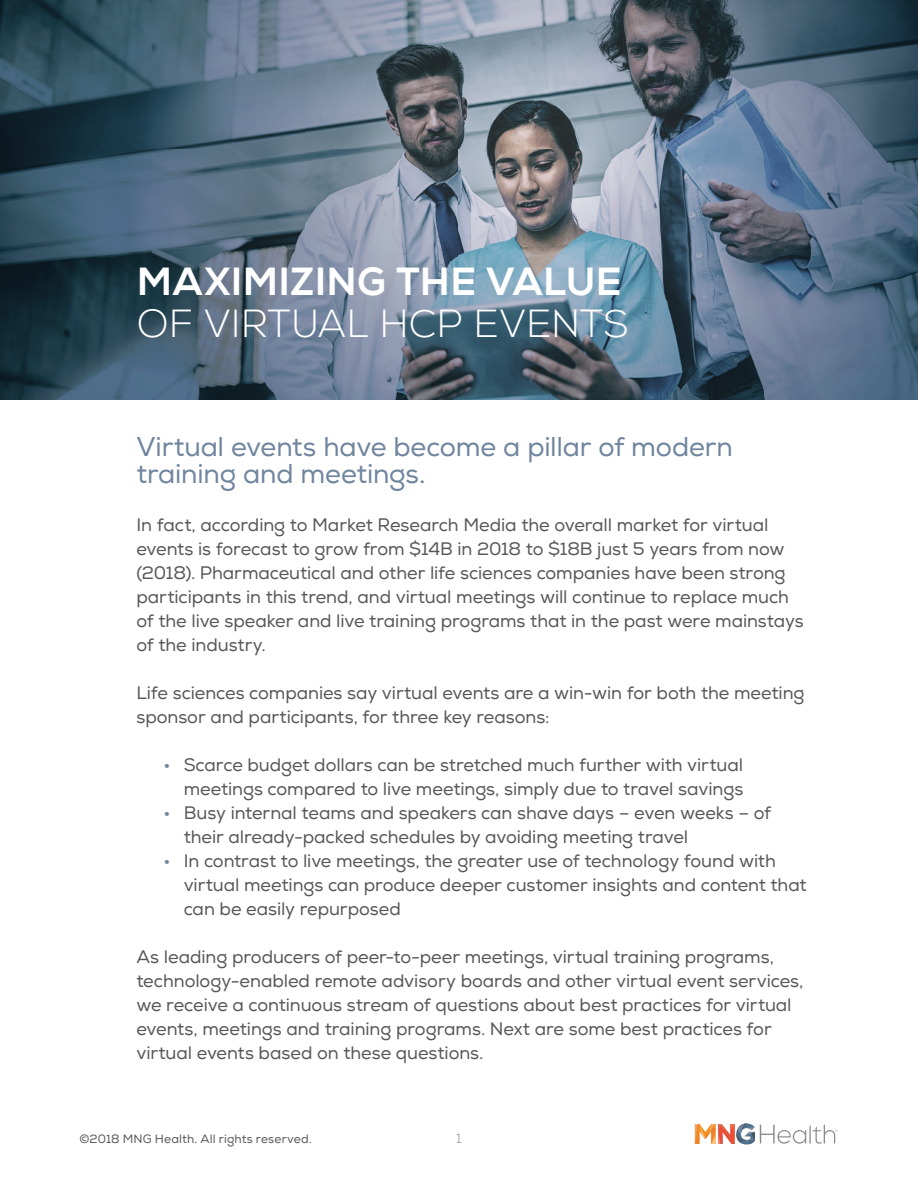
<style>
.page{position:relative;width:918px;height:1188px;background:#fff}
.page>*{position:absolute;margin:0;border:0;box-sizing:border-box;transform-origin:0 0}
.t1{font:39px "Nexa X Bold";letter-spacing:.005em;color:#fff}
.t2{font:300 39px "Nexa";color:#fff}
.t3{font:27px/27px "Nexa";letter-spacing:-.005em;color:#70859e}
.t4{font:18px/24px "Nexa";letter-spacing:-.005em;color:#57585a}
.t5{font:13.5px "Nexa";color:#9d9fa2}
.t6{font:12px "Nexa";letter-spacing:.015em;color:#57585a}
.s1{color:#70859e}
</style>
<div class="page">
<svg style="left:695px;top:1123px;width:143px;height:22px"></svg>
<img style="left:0;top:0;width:918px;height:400px">
<h1 class="t1" style="left:137px;top:258px;width:486px">MAXIMIZING THE VALUE</h1>
<h1 class="t2" style="left:137px;top:301px;width:494px">OF VIRTUAL HCP EVENTS</h1>
<h2 class="t3" style="left:136px;top:434px;width:598px">Virtual events have become a pillar of modern training and meetings.</h2>
<p class="t4" style="left:136px;top:514px;width:669px">In fact, according to Market Research Media the overall market for virtual events is forecast to grow from $14B in 2018 to $18B just 5 years from now (2018). Pharmaceutical and other life sciences companies have been strong participants in this trend, and virtual meetings will continue to replace much of the live speaker and live training programs that in the past were mainstays of the industry.</p>
<p class="t4" style="left:136px;top:682px;width:670px">Life sciences companies say virtual events are a win-win for both the meeting sponsor and participants, for three key reasons:</p>
<p class="t4" style="left:163px;top:754px;width:581px;text-align:right"><span class="s1">•</span> Scarce budget dollars can be stretched much further with virtual meetings compared to live meetings, simply due to travel savings</p>
<p class="t4" style="left:184px;top:802px;width:589px;text-indent:-20px"><span class="s1">•</span> Busy internal teams and speakers can shave days – even weeks – of their already-packed schedules by avoiding meeting travel</p>
<p class="t4" style="left:184px;top:850px;width:625px;text-indent:-20px"><span class="s1">•</span> In contrast to live meetings, the greater use of technology found with virtual meetings can produce deeper customer insights and content that can be easily repurposed</p>
<p class="t4" style="left:136px;top:946px;width:669px">As leading producers of peer-to-peer meetings, virtual training programs, technology-enabled remote advisory boards and other virtual event services, we receive a continuous stream of questions about best practices for virtual events, meetings and training programs. Next are some best practices for virtual events based on these questions.</p>
<p class="t6" style="left:80px;top:1132px;width:234px">©2018 MNG Health. All rights reserved.</p>
<p class="t5" style="left:456px;top:1130px;width:7px">1</p>
</div>
